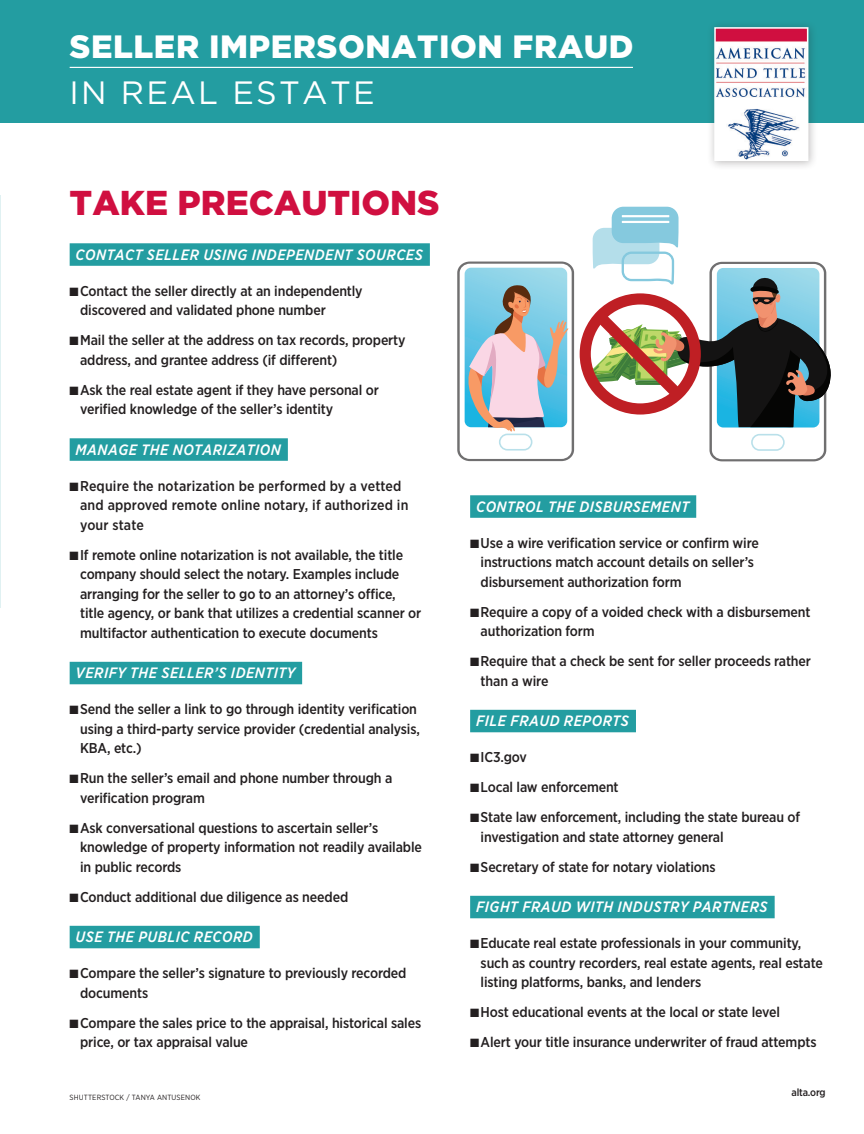
<style>
.page{position:relative;width:864px;height:1134px;background:#fff}
.page>*{position:absolute;margin:0;border:0;box-sizing:border-box;transform-origin:0 0}
.TOC_Tag{font:900 34.5px "Gotham";color:#d00f40}
.TOC_Tag-2{font:900 32.25px "Gotham";letter-spacing:.015em;color:#fff}
.TOC_Tag-3{font:32.25px "Gotham";letter-spacing:.07em;color:#fff}
.TOC_Tag-4{font:italic 500 15px "Gotham Narrow";letter-spacing:.03em;color:#fff}
.t1{font:500 14.25px/19.5px "Gotham Narrow";letter-spacing:-.01em;color:#231f20}
.t2{font:500 14.25px/19.5px "Gotham Narrow";letter-spacing:.01em;color:#231f20}
.t3{font:500 10.5px "Gotham Narrow";letter-spacing:-.02em;color:#231f20}
.Credit{font:7.5px "Gotham Narrow";letter-spacing:.015em;color:#231f20}
</style>
<div class="page">
<hr style="left:0;top:195px;width:1px;height:413px;background:#239da1">
<div style="left:0;top:0;width:864px;height:122px;background:#239da1"></div>
<div style="left:70px;top:243px;width:360px;height:23px;background:#239da1"></div>
<div style="left:70px;top:438px;width:218px;height:23px;background:#239da1"></div>
<div style="left:70px;top:662px;width:232px;height:22px;background:#239da1"></div>
<div style="left:70px;top:926px;width:190px;height:22px;background:#239da1"></div>
<div style="left:470px;top:495px;width:226px;height:23px;background:#239da1"></div>
<div style="left:470px;top:710px;width:166px;height:22px;background:#239da1"></div>
<div style="left:470px;top:896px;width:305px;height:22px;background:#239da1"></div>
<hr style="left:70px;top:67px;width:563px;height:1px;background:#fff">
<svg style="left:457px;top:207px;width:374px;height:254px"></svg>
<div style="left:707px;top:20px;width:111px;height:151px;background:#231f20;opacity:.3"></div>
<svg style="left:714px;top:26px;width:95px;height:136px"></svg>
<p class="TOC_Tag-2" style="left:70px;top:24px;width:565px">SELLER IMPERSONATION FRAUD</p>
<p class="TOC_Tag-3" style="left:70px;top:72px;width:307px">IN REAL ESTATE</p>
<p class="TOC_Tag" style="left:70px;top:179px;width:372px">TAKE PRECAUTIONS</p>
<p class="TOC_Tag-4" style="left:76px;top:245px;width:349px">CONTACT SELLER USING INDEPENDENT SOURCES</p>
<p class="t1" style="left:80px;top:281px;width:284px;text-indent:-10px">■Contact the seller directly at an independently discovered and validated phone number</p>
<p class="t1" style="left:80px;top:330px;width:327px;text-indent:-10px">■Mail the seller at the address on tax records, property address, and grantee address (if different)</p>
<p class="t1" style="left:80px;top:380px;width:300px;text-indent:-10px">■Ask the real estate agent if they have personal or verified knowledge of the seller’s identity</p>
<p class="TOC_Tag-4" style="left:76px;top:440px;width:207px">MANAGE THE NOTARIZATION</p>
<p class="t2" style="left:80px;top:476px;width:330px;text-indent:-10px">■Require the notarization be performed by a vetted and approved remote online notary, if authorized in your state</p>
<p class="t1" style="left:80px;top:545px;width:343px;text-indent:-10px">■If remote online notarization is not available, the title company should select the notary. Examples include arranging for the seller to go to an attorney’s office, title agency, or bank that utilizes a credential scanner or multifactor authentication to execute documents</p>
<p class="TOC_Tag-4" style="left:76px;top:664px;width:221px">VERIFY THE SELLER’S IDENTITY</p>
<p class="t1" style="left:80px;top:699px;width:341px;text-indent:-10px">■Send the seller a link to go through identity verification using a third-party service provider (credential analysis,<br>KBA, etc.)</p>
<p class="t1" style="left:80px;top:768px;width:314px;text-indent:-10px">■Run the seller’s email and phone number through a verification program</p>
<p class="t1" style="left:80px;top:818px;width:343px;text-indent:-10px">■Ask conversational questions to ascertain seller’s knowledge of property information not readily available in public records</p>
<p class="t1" style="left:70px;top:887px;width:280px">■Conduct additional due diligence as needed</p>
<p class="TOC_Tag-4" style="left:76px;top:928px;width:179px">USE THE PUBLIC RECORD</p>
<p class="t1" style="left:80px;top:963px;width:328px;text-indent:-10px">■Compare the seller’s signature to previously recorded documents</p>
<p class="t1" style="left:80px;top:1013px;width:343px;text-indent:-10px">■Compare the sales price to the appraisal, historical sales price, or tax appraisal value</p>
<p class="Credit" style="left:70px;top:1093px;width:132px">SHUTTERSTOCK / TANYA ANTUSENOK</p>
<p class="TOC_Tag-4" style="left:476px;top:497px;width:215px">CONTROL THE DISBURSEMENT</p>
<p class="t1" style="left:481px;top:533px;width:280px;text-indent:-10px">■Use a wire verification service or confirm wire instructions match account details on seller’s disbursement authorization form</p>
<p class="t1" style="left:481px;top:602px;width:331px;text-indent:-10px">■Require a copy of a voided check with a disbursement authorization form</p>
<p class="t1" style="left:481px;top:651px;width:332px;text-indent:-10px">■Require that a check be sent for seller proceeds rather than a wire</p>
<p class="TOC_Tag-4" style="left:476px;top:712px;width:154px">FILE FRAUD REPORTS</p>
<p class="t1" style="left:470px;top:747px;width:58px">■IC3.gov</p>
<p class="t1" style="left:470px;top:777px;width:150px">■Local law enforcement</p>
<p class="t1" style="left:481px;top:807px;width:321px;text-indent:-10px">■State law enforcement, including the state bureau of investigation and state attorney general</p>
<p class="t1" style="left:470px;top:857px;width:247px">■Secretary of state for notary violations</p>
<p class="TOC_Tag-4" style="left:476px;top:898px;width:293px">FIGHT FRAUD WITH INDUSTRY PARTNERS</p>
<p class="t1" style="left:481px;top:933px;width:344px;text-indent:-10px">■Educate real estate professionals in your community, such as country recorders, real estate agents, real estate listing platforms, banks, and lenders</p>
<p class="t1" style="left:470px;top:1002px;width:311px">■Host educational events at the local or state level</p>
<p class="t1" style="left:470px;top:1032px;width:348px">■Alert your title insurance underwriter of fraud attempts</p>
<p class="t3" style="left:792px;top:1086px;width:36px">alta.org</p>
</div>
